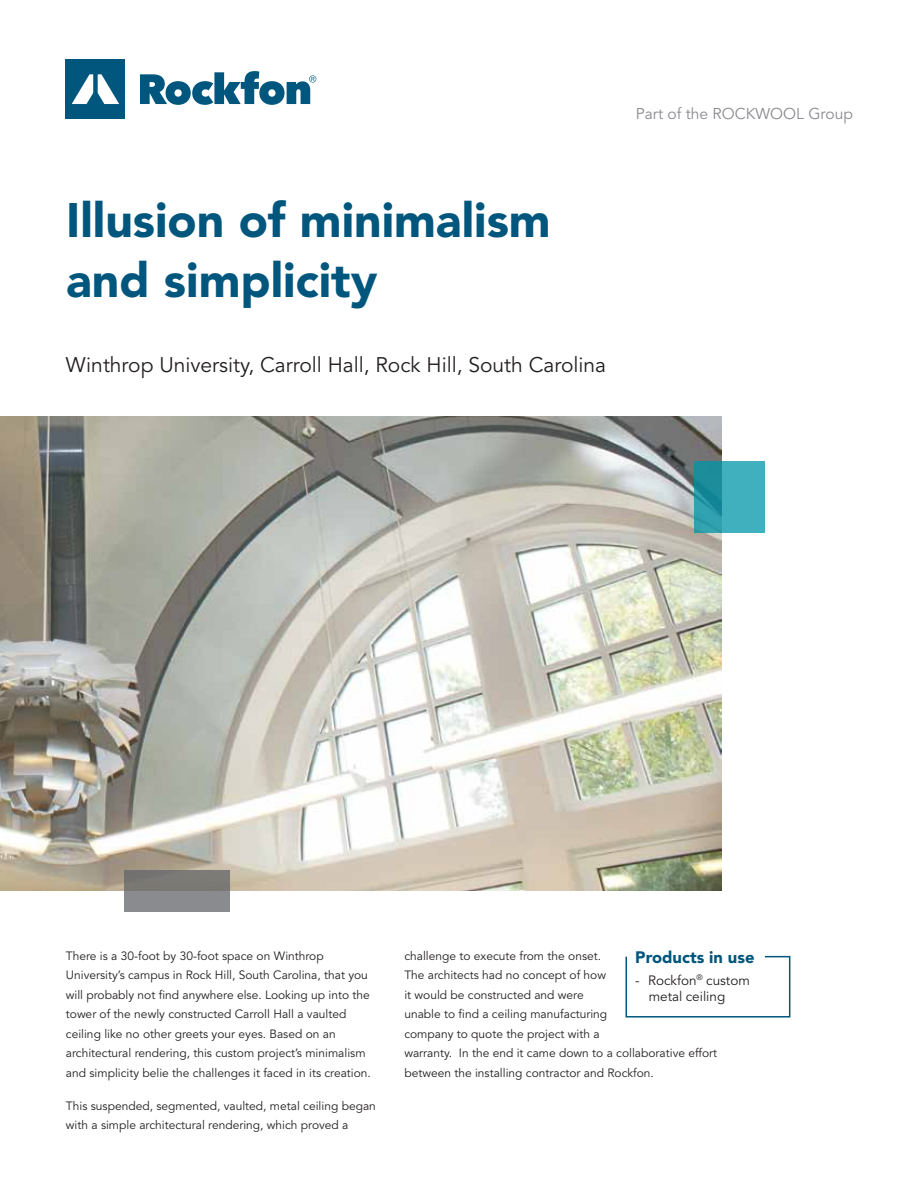
<style>
.page{position:relative;width:918px;height:1188px;background:#fff}
.page>*{position:absolute;margin:0;border:0;box-sizing:border-box;transform-origin:0 0}
.Cover_Only_-_Headlin{font:900 48px/60px "Avenir";color:#00567d}
.Cover_Only_-_Subtitl{font:21px "Avenir";color:#231f20}
.Sub-headlines{font:900 16.5px "Avenir";color:#00567d}
.t1{font:15.6px "Avenir";color:#8a8b8f}
.t2{font:13.5px/16.2px "Avenir";color:#231f20}
.Body_Copy{font:12px/19.5px "Avenir";color:#231f20}
</style>
<div class="page">
<div style="left:66px;top:60px;width:59px;height:59px;background:#00567d"></div>
<svg style="left:72px;top:74px;width:47px;height:30px"></svg>
<svg style="left:140px;top:71px;width:176px;height:34px"></svg>
<svg style="left:625px;top:955px;width:166px;height:63px"></svg>
<img style="left:0;top:416px;width:721px;height:475px">
<svg style="left:694px;top:461px;width:71px;height:72px;background:#34a3b2"></svg>
<div style="left:124px;top:870px;width:106px;height:42px;background:linear-gradient(to bottom,#75726d,#8e8f93)"></div>
<p class="Cover_Only_-_Headlin" style="left:66px;top:190px;width:486px">Illusion of minimalism and simplicity</p>
<p class="Cover_Only_-_Subtitl" style="left:66px;top:353px;width:542px">Winthrop University, Carroll Hall, Rock Hill, South Carolina</p>
<h3 class="t1" style="left:636px;top:105px;width:219px">Part of the ROCKWOOL Group</h3>
<p class="Body_Copy" style="left:66px;top:946px;width:259px">There is a 30-foot by 30-foot space on Winthrop</p>
<p class="Sub-headlines" style="left:635px;top:947px;width:121px">Products in use</p>
<p class="Body_Copy" style="left:66px;top:965px;width:307px">University’s campus in Rock Hill, South Carolina, that you will probably not find anywhere else. Looking up into the tower of the newly constructed Carroll Hall a vaulted ceiling like no other greets your eyes. Based on an architectural rendering, this custom project’s minimalism and simplicity belie the challenges it faced in its creation.</p>
<p class="Body_Copy" style="left:66px;top:1096px;width:312px">This suspended, segmented, vaulted, metal ceiling began with a simple architectural rendering, which proved a</p>
<p class="Body_Copy" style="left:404px;top:946px;width:314px">challenge to execute from the onset.<br>The architects had no concept of how<br>it would be constructed and were<br>unable to find a ceiling manufacturing<br>company to quote the project with a<br>warranty. In the end it came down to a collaborative effort between the installing contractor and Rockfon.</p>
<p class="t2" style="left:649px;top:972px;width:103px;text-indent:-14px">- Rockfon<sup>®</sup> custom metal ceiling</p>
</div>
